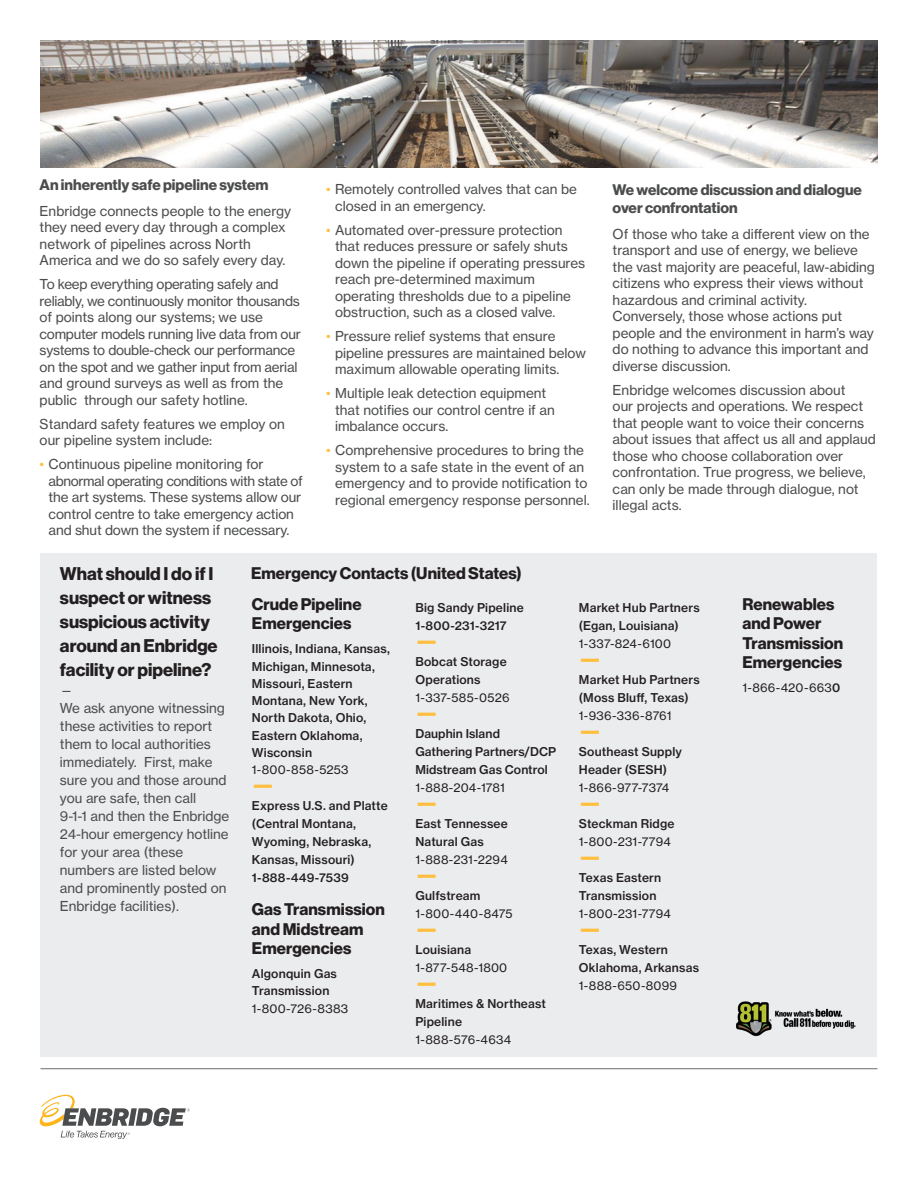
<style>
.page{position:relative;width:918px;height:1188px;background:#fff}
.page>*{position:absolute;margin:0;border:0;box-sizing:border-box;transform-origin:0 0}
.body{font:22.5px "N Haas Grotesk DS Std 75 Bd";color:#ffbf3e}
.Head_10_12{font:18px/24px "N Haas Grotesk DS Std 75 Bd";color:#231f20}
.Sub_Header{font:16.5px/19.5px "N Haas Grotesk DS Pro 75 Bd";letter-spacing:.005em;color:#231f20}
.Head_10_12-2{font:15px/18px "N Haas Grotesk DS Std 75 Bd";color:#4b4c4d}
.Body_9_11{font:13.5px/16.5px "N Haas Grotesk TX Pro 55 Rg";color:#4b4c4d}
.Body_9_11-2{font:13.5px/16.5px "N Haas Grotesk TX Pro 55 Rg";letter-spacing:-.02em;color:#4b4c4d}
.Heading_9_12{font:13.5px/18px "N Haas Grotesk TX Pro 55 Rg";color:#4b4c4d}
._8_11_5{font:12px/18px "N Haas Grotesk TX Pro 65 Md";letter-spacing:.015em;color:#231f20}
._8_11_5-2{font:12px "N Haas Grotesk TX Pro 55 Rg";letter-spacing:.02em;color:#231f20}
.Sub_Header-2{font:12px/17.2px "N Haas Grotesk TX Pro 65 Md";letter-spacing:.015em;color:#231f20}
.Sub_Header-3{font:12px "N Haas Grotesk TX Pro 55 Rg";letter-spacing:.02em;color:#231f20}
.s1{color:#ffbf3e}
.s2{font-family:"N Haas Grotesk TX Pro 65 Md"}
</style>
<div class="page">
<hr style="left:40px;top:1068px;width:838px;height:1px;background:#6c6d70">
<svg style="left:40px;top:1095px;width:150px;height:44px"></svg>
<img style="left:40px;top:40px;width:838px;height:128px">
<div style="left:40px;top:553px;width:837px;height:503px;background:#ebecee"></div>
<img style="left:736px;top:1001px;width:120px;height:36px">
<p class="Head_10_12-2" style="left:40px;top:176px;width:230px">An inherently safe pipeline system</p>
<p class="Body_9_11" style="left:40px;top:202px;width:253px">Enbridge connects people to the energy they need every day through a complex network of pipelines across North America and we do so safely every day.</p>
<p class="Body_9_11-2" style="left:40px;top:276px;width:263px">To keep everything operating safely and reliably, we continuously monitor thousands of points along our systems; we use computer models running live data from our systems to double-check our performance on the spot and we gather input from aerial and ground surveys as well as from the public through our safety hotline.</p>
<p class="Body_9_11" style="left:40px;top:415px;width:247px">Standard safety features we employ on our pipeline system include:</p>
<p class="Body_9_11" style="left:49px;top:456px;width:256px;text-indent:-9px"><span class="s1">•</span> Continuous pipeline monitoring for abnormal operating conditions with state of the art systems. These systems allow our control centre to take emergency action and shut down the system if necessary.</p>
<p class="Body_9_11" style="left:335px;top:181px;width:243px;text-indent:-9px"><span class="s1">•</span> Remotely controlled valves that can be closed in an emergency.</p>
<p class="Body_9_11" style="left:335px;top:222px;width:252px;text-indent:-9px"><span class="s1">•</span> Automated over-pressure protection that reduces pressure or safely shuts down the pipeline if operating pressures reach pre-determined maximum operating thresholds due to a pipeline obstruction, such as a closed valve.</p>
<p class="Body_9_11" style="left:335px;top:328px;width:252px;text-indent:-9px"><span class="s1">•</span> Pressure relief systems that ensure pipeline pressures are maintained below maximum allowable operating limits.</p>
<p class="Body_9_11" style="left:335px;top:385px;width:221px;text-indent:-9px"><span class="s1">•</span> Multiple leak detection equipment that notifies our control centre if an imbalance occurs.</p>
<p class="Body_9_11" style="left:335px;top:442px;width:256px;text-indent:-9px"><span class="s1">•</span> Comprehensive procedures to bring the system to a safe state in the event of an emergency and to provide notification to regional emergency response personnel.</p>
<p class="Head_10_12-2" style="left:613px;top:181px;width:251px">We welcome discussion and dialogue over confrontation</p>
<p class="Body_9_11" style="left:613px;top:226px;width:264px">Of those who take a different view on the transport and use of energy, we believe the vast majority are peaceful, law-abiding citizens who express their views without hazardous and criminal activity.<br>Conversely, those whose actions put people and the environment in harm’s way do nothing to advance this important and diverse discussion.</p>
<p class="Body_9_11" style="left:613px;top:382px;width:265px">Enbridge welcomes discussion about<br>our projects and operations. We respect that people want to voice their concerns about issues that affect us all and applaud those who choose collaboration over confrontation. True progress, we believe, can only be made through dialogue, not illegal acts.</p>
<p class="Head_10_12" style="left:60px;top:562px;width:159px">What should I do if I suspect or witness suspicious activity around an Enbridge facility or pipeline?</p>
<p class="Heading_9_12" style="left:60px;top:681px;width:171px">—<br>We ask anyone witnessing these activities to report them to local authorities immediately. First, make sure you and those around you are safe, then call<br>9-1-1 and then the Enbridge<br>24-hour emergency hotline for your area (these numbers are listed below and prominently posted on<br>Enbridge facilities).</p>
<p class="Sub_Header" style="left:251px;top:563px;width:272px">Emergency Contacts (United States)</p>
<p class="Sub_Header" style="left:252px;top:595px;width:111px">Crude Pipeline<br>Emergencies</p>
<p class="Sub_Header-2" style="left:252px;top:640px;width:140px">Illinois, Indiana, Kansas,<br>Michigan, Minnesota,<br>Missouri, Eastern<br>Montana, New York,<br>North Dakota, Ohio,<br>Eastern Oklahoma,<br>Wisconsin</p>
<p class="Sub_Header-3" style="left:252px;top:762px;width:98px">1-800-858-5253</p>
<p class="body" style="left:252px;top:771px;width:24px">—</p>
<p class="_8_11_5" style="left:252px;top:797px;width:137px">Express U.S. and Platte (Central Montana,<br>Wyoming, Nebraska,<br>Kansas, Missouri)</p>
<p class="_8_11_5" style="left:252px;top:869px;width:98px">1-888-449-7539</p>
<p class="Sub_Header" style="left:252px;top:900px;width:135px">Gas Transmission and Midstream<br>Emergencies</p>
<p class="Sub_Header-2" style="left:252px;top:965px;width:87px">Algonquin Gas<br>Transmission</p>
<p class="Sub_Header-3" style="left:252px;top:1001px;width:98px">1-800-726-8383</p>
<p class="_8_11_5" style="left:415px;top:599px;width:110px">Big Sandy Pipeline</p>
<p class="_8_11_5" style="left:415px;top:617px;width:93px">1-800-231-3217</p>
<p class="body" style="left:415px;top:627px;width:24px">—</p>
<p class="_8_11_5" style="left:415px;top:653px;width:93px">Bobcat Storage<br>Operations</p>
<p class="_8_11_5-2" style="left:415px;top:690px;width:96px">1-337-585-0526</p>
<p class="body" style="left:415px;top:699px;width:24px">—</p>
<p class="_8_11_5" style="left:415px;top:725px;width:142px">Dauphin Island<br>Gathering Partners/DCP<br>Midstream Gas Control</p>
<p class="_8_11_5-2" style="left:415px;top:780px;width:91px">1-888-204-1781</p>
<p class="body" style="left:415px;top:789px;width:24px">—</p>
<p class="_8_11_5" style="left:415px;top:815px;width:94px">East Tennessee<br>Natural Gas</p>
<p class="_8_11_5-2" style="left:415px;top:852px;width:94px">1-888-231-2294</p>
<p class="body" style="left:415px;top:861px;width:24px">—</p>
<p class="_8_11_5" style="left:415px;top:887px;width:67px">Gulfstream</p>
<p class="_8_11_5-2" style="left:415px;top:906px;width:99px">1-800-440-8475</p>
<p class="body" style="left:415px;top:915px;width:24px">—</p>
<p class="_8_11_5" style="left:415px;top:941px;width:57px">Louisiana</p>
<p class="_8_11_5-2" style="left:415px;top:960px;width:93px">1-877-548-1800</p>
<p class="body" style="left:415px;top:969px;width:24px">—</p>
<p class="_8_11_5" style="left:415px;top:995px;width:132px">Maritimes &amp; Northeast<br>Pipeline</p>
<p class="_8_11_5-2" style="left:415px;top:1032px;width:97px">1-888-576-4634</p>
<p class="_8_11_5" style="left:579px;top:599px;width:122px">Market Hub Partners (Egan, Louisiana)</p>
<p class="_8_11_5-2" style="left:579px;top:636px;width:94px">1-337-824-6100</p>
<p class="body" style="left:579px;top:645px;width:24px">—</p>
<p class="_8_11_5" style="left:579px;top:671px;width:122px">Market Hub Partners (Moss Bluff, Texas)</p>
<p class="_8_11_5-2" style="left:579px;top:708px;width:94px">1-936-336-8761</p>
<p class="body" style="left:579px;top:717px;width:24px">—</p>
<p class="_8_11_5" style="left:579px;top:743px;width:105px">Southeast Supply<br>Header (SESH)</p>
<p class="_8_11_5-2" style="left:579px;top:780px;width:92px">1-866-977-7374</p>
<p class="body" style="left:579px;top:789px;width:24px">—</p>
<p class="_8_11_5" style="left:579px;top:815px;width:97px">Steckman Ridge</p>
<p class="_8_11_5-2" style="left:579px;top:834px;width:94px">1-800-231-7794</p>
<p class="body" style="left:579px;top:843px;width:24px">—</p>
<p class="_8_11_5" style="left:579px;top:869px;width:84px">Texas Eastern<br>Transmission</p>
<p class="_8_11_5-2" style="left:579px;top:906px;width:94px">1-800-231-7794</p>
<p class="body" style="left:579px;top:915px;width:24px">—</p>
<p class="_8_11_5" style="left:579px;top:941px;width:122px">Texas, Western<br>Oklahoma, Arkansas</p>
<p class="_8_11_5-2" style="left:579px;top:978px;width:100px">1-888-650-8099</p>
<p class="Sub_Header" style="left:742px;top:595px;width:102px">Renewables and Power<br>Transmission<br>Emergencies</p>
<p class="Sub_Header-3" style="left:742px;top:681px;width:99px">1-866-420-663<span class="s2">0</span></p>
</div>
